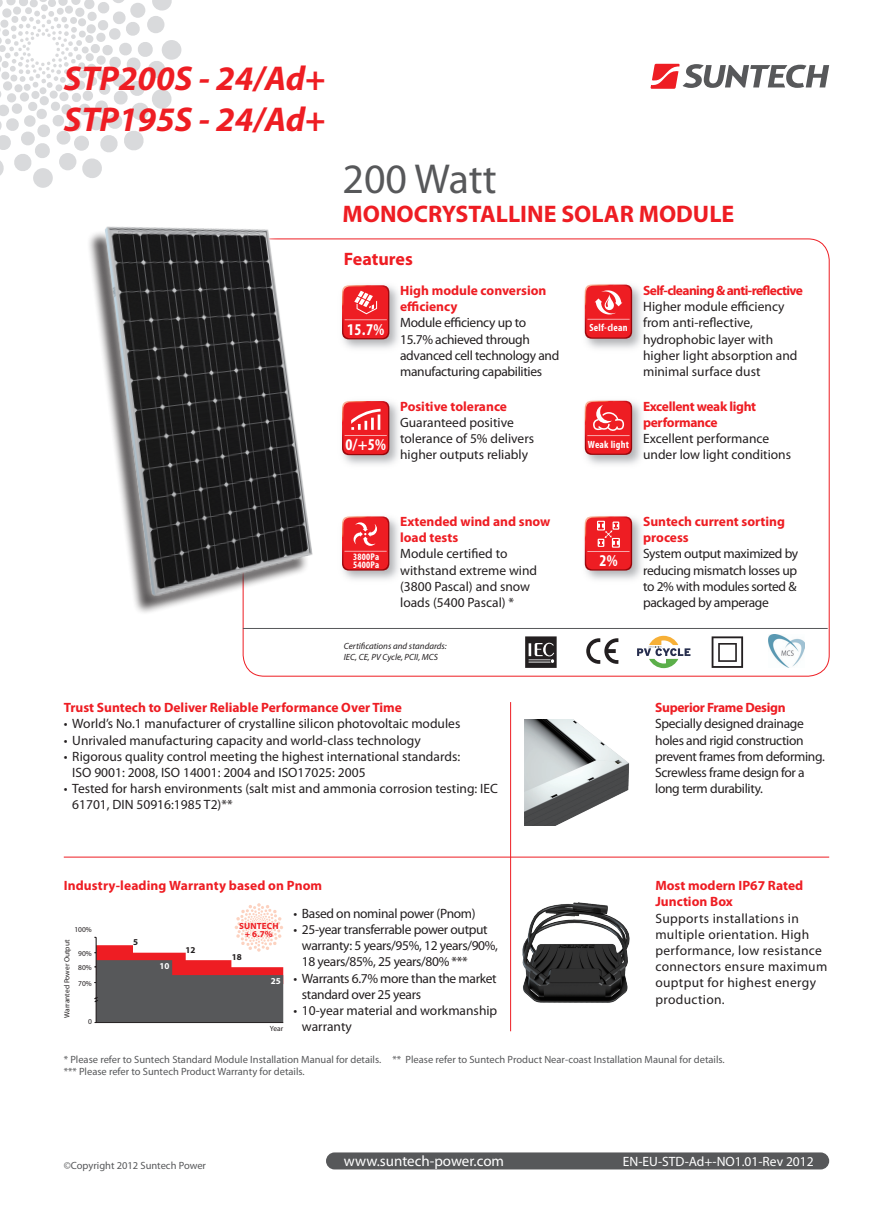
<style>
.page{position:relative;width:893px;height:1212px;background:#fff}
.page>*{position:absolute;margin:0;border:0;box-sizing:border-box;transform-origin:0 0}
.t1{font:42px "Myriad Pro";color:#57585a}
.t2{font:italic 700 34.5px/41.4px "Myriad Pro";color:#ee1d23}
.t3{font:700 24px "Myriad Pro";color:#ee1d23}
.t4{font:700 18px "Myriad Pro";color:#ee1d23}
.t5{font:700 condensed 16.5px "Myriad Pro";color:#fff}
.t6{font:15px "Myriad Pro";color:#fff}
.t7{font:13.5px/16.2px "Myriad Pro";color:#231f20}
.t8{font:13.5px/16.2px "Myriad Pro";letter-spacing:-.025em;color:#231f20}
.t9{font:700 13.5px/16.2px "Myriad Pro";color:#ee1d23}
.t10{font:13.5px/16.2px "Myriad Pro";letter-spacing:.025em;color:#231f20}
.t11{font:700 13.5px/16.2px "Myriad Pro";letter-spacing:-.025em;color:#ee1d23}
.t12{font:700 13.5px "Myriad Pro";letter-spacing:-.045em;color:#ee1d23}
.t13{font:13.5px "Myriad Pro";color:#fff}
.t14{font:10.5px/12.6px "Myriad Pro";color:#57585a}
.t15{font:700 condensed 10.5px "Myriad Pro";letter-spacing:.02em;color:#fff}
.t16{font:700 condensed 9.75px/7.8px "Myriad Pro";letter-spacing:.02em;color:#fff}
.t17{font:italic 9px/10.8px "Myriad Pro";color:#231f20}
.t18{font:700 9px/7.5px "Myriad Pro";letter-spacing:.02em;color:#ee1d23;text-align:center}
.t19{font:700 9px "Myriad Pro";color:#231f20}
.t20{font:700 9px "Myriad Pro";color:#fff}
.t21{font:7.5px/14.4px "Myriad Pro";color:#231f20}
</style>
<div class="page">
<svg style="left:0;top:0;width:181px;height:188px"></svg>
<div style="left:326px;top:1152px;width:503px;height:17px;background:#57585a;border-radius:8px"></div>
<svg style="left:637px;top:636px;width:53px;height:32px"></svg>
<svg style="left:525px;top:636px;width:32px;height:32px"></svg>
<svg style="left:586px;top:638px;width:32px;height:26px"></svg>
<svg style="left:712px;top:636px;width:31px;height:32px"></svg>
<img style="left:769px;top:635px;width:36px;height:33px">
<svg style="left:94px;top:903px;width:190px;height:120px"></svg>
<hr style="left:64px;top:857px;width:765px;height:1px;background:#ee1d23">
<hr style="left:510px;top:702px;width:1px;height:329px;background:#ee1d23">
<hr style="left:243px;top:628px;width:585px;height:1px;background:#57585a">
<img style="left:524px;top:719px;width:105px;height:106px">
<img style="left:584px;top:400px;width:58px;height:65px">
<svg style="left:585px;top:401px;width:47px;height:54px;background:#ea3439"></svg>
<img style="left:584px;top:284px;width:58px;height:65px">
<svg style="left:585px;top:285px;width:47px;height:54px;background:#ea373c"></svg>
<img style="left:343px;top:286px;width:56px;height:63px">
<svg style="left:342px;top:285px;width:47px;height:54px;background:#eb3338"></svg>
<img style="left:343px;top:402px;width:56px;height:63px">
<svg style="left:342px;top:401px;width:47px;height:54px;background:#eb353a"></svg>
<img style="left:584px;top:518px;width:58px;height:62px">
<svg style="left:585px;top:516px;width:47px;height:54px;background:#eb3539"></svg>
<img style="left:343px;top:518px;width:56px;height:62px">
<svg style="left:342px;top:516px;width:47px;height:54px;background:#eb3136"></svg>
<img style="left:522px;top:902px;width:108px;height:101px">
<img style="left:89px;top:226px;width:230px;height:395px">
<svg style="left:650px;top:64px;width:179px;height:25px"></svg>
<h2 class="t2" style="left:64px;top:56px;width:263px">STP200S - 24/Ad+<br>STP195S - 24/Ad+</h2>
<h1 class="t1" style="left:342px;top:153px;width:156px">200 Watt</h1>
<h3 class="t3" style="left:342px;top:198px;width:393px">MONOCRYSTALLINE SOLAR MODULE</h3>
<h3 class="t4" style="left:344px;top:247px;width:70px">Features</h3>
<p class="t9" style="left:400px;top:282px;width:148px">High module conversion efficiency</p>
<p class="t8" style="left:400px;top:314px;width:161px">Module efficiency up to<br>15.7% achieved through advanced cell technology and manufacturing capabilities</p>
<p class="t5" style="left:347px;top:319px;width:39px">15.7%</p>
<p class="t15" style="left:589px;top:321px;width:40px">Self-clean</p>
<p class="t5" style="left:345px;top:434px;width:42px">0/+5%</p>
<p class="t9" style="left:400px;top:398px;width:108px">Positive tolerance</p>
<p class="t7" style="left:400px;top:414px;width:135px">Guaranteed positive tolerance of 5% delivers higher outputs reliably</p>
<p class="t15" style="left:588px;top:438px;width:43px">Weak light</p>
<p class="t12" style="left:643px;top:282px;width:162px">Self-cleaning &amp; anti-reflective</p>
<p class="t7" style="left:643px;top:298px;width:156px">Higher module efficiency from anti-reflective, hydrophobic layer with higher light absorption and minimal surface dust</p>
<p class="t11" style="left:643px;top:398px;width:115px">Excellent weak light performance</p>
<p class="t7" style="left:643px;top:430px;width:150px">Excellent performance under low light conditions</p>
<p class="t16" style="left:353px;top:552px;width:28px">3800Pa<br>5400Pa</p>
<p class="t9" style="left:400px;top:513px;width:152px">Extended wind and snow load tests</p>
<p class="t7" style="left:400px;top:546px;width:139px">Module certified to withstand extreme wind (3800 Pascal) and snow loads (5400 Pascal) *</p>
<p class="t17" style="left:344px;top:641px;width:104px">Certifications and standards:<br>IEC, CE, PV Cycle, PCII, MCS</p>
<p class="t5" style="left:599px;top:550px;width:20px">2%</p>
<p class="t9" style="left:643px;top:513px;width:144px">Suntech current sorting process</p>
<p class="t8" style="left:643px;top:546px;width:157px">System output maximized by reducing mismatch losses up to 2% with modules sorted &amp; packaged by amperage</p>
<p class="t9" style="left:64px;top:699px;width:340px">Trust Suntech to Deliver Reliable Performance Over Time</p>
<p class="t7" style="left:64px;top:715px;width:398px">• World’s No.1 manufacturer of crystalline silicon photovoltaic modules</p>
<p class="t7" style="left:64px;top:732px;width:359px">• Unrivaled manufacturing capacity and world-class technology</p>
<p class="t7" style="left:72px;top:748px;width:389px;text-indent:-9px">• Rigorous quality control meeting the highest international standards:<br>ISO 9001: 2008, ISO 14001: 2004 and ISO17025: 2005</p>
<p class="t7" style="left:72px;top:780px;width:427px;text-indent:-9px">• Tested for harsh environments (salt mist and ammonia corrosion testing: IEC<br>61701, DIN 50916:1985 T2)**</p>
<p class="t9" style="left:64px;top:877px;width:260px">Industry-leading Warranty based on Pnom</p>
<p class="t8" style="left:293px;top:905px;width:184px">• Based on nominal power (Pnom)</p>
<p class="t8" style="left:302px;top:921px;width:198px;text-indent:-9px">• 25-year transferrable power output warranty: 5 years/95%, 12 years/90%,<br>18 years/85%, 25 years/80% ***</p>
<p class="t8" style="left:302px;top:970px;width:196px;text-indent:-9px">• Warrants 6.7% more than the market standard over 25 years</p>
<p class="t7" style="left:302px;top:1002px;width:197px;text-indent:-9px">• 10-year material and workmanship warranty</p>
<p class="t18" style="left:239px;top:922px;width:41px">SUNTECH + 6.7%</p>
<p class="t21" style="left:74px;top:922px;width:19px">100%</p>
<p class="t19" style="left:133px;top:936px;width:6px">5</p>
<p class="t21" style="left:60px;top:1018px;width:80px;rotate:-90deg">Warranted Power Output</p>
<p class="t19" style="left:186px;top:944px;width:11px">12</p>
<p class="t21" style="left:78px;top:946px;width:15px">90%<br>80%</p>
<p class="t21" style="left:78px;top:976px;width:15px">70%</p>
<p class="t21" style="left:88px;top:1014px;width:5px">0</p>
<p class="t19" style="left:232px;top:951px;width:11px">18</p>
<p class="t20" style="left:159px;top:960px;width:11px">10</p>
<p class="t20" style="left:271px;top:975px;width:11px">25</p>
<p class="t21" style="left:270px;top:1021px;width:15px">Year</p>
<p class="t11" style="left:655px;top:699px;width:132px">Superior Frame Design</p>
<p class="t8" style="left:655px;top:715px;width:171px">Specially designed drainage holes and rigid construction prevent frames from deforming.<br>Screwless frame design for a long term durability.</p>
<p class="t9" style="left:655px;top:877px;width:149px">Most modern IP67 Rated<br>Junction Box</p>
<p class="t10" style="left:655px;top:910px;width:173px">Supports installations in multiple orientation. High performance, low resistance connectors ensure maximum ouptput for highest energy production.</p>
<p class="t14" style="left:64px;top:1052px;width:662px">* Please refer to Suntech Standard Module Installation Manual for details. ** Please refer to Suntech Product Near-coast Installation Maunal for details. *** Please refer to Suntech Product Warranty for details.</p>
<p class="t14" style="left:64px;top:1159px;width:144px">©Copyright 2012 Suntech Power</p>
<p class="t6" style="left:344px;top:1151px;width:162px">www.suntech-power.com</p>
<p class="t13" style="left:623px;top:1153px;width:192px">EN-EU-STD-Ad+-NO1.01-Rev 2012</p>
</div>
